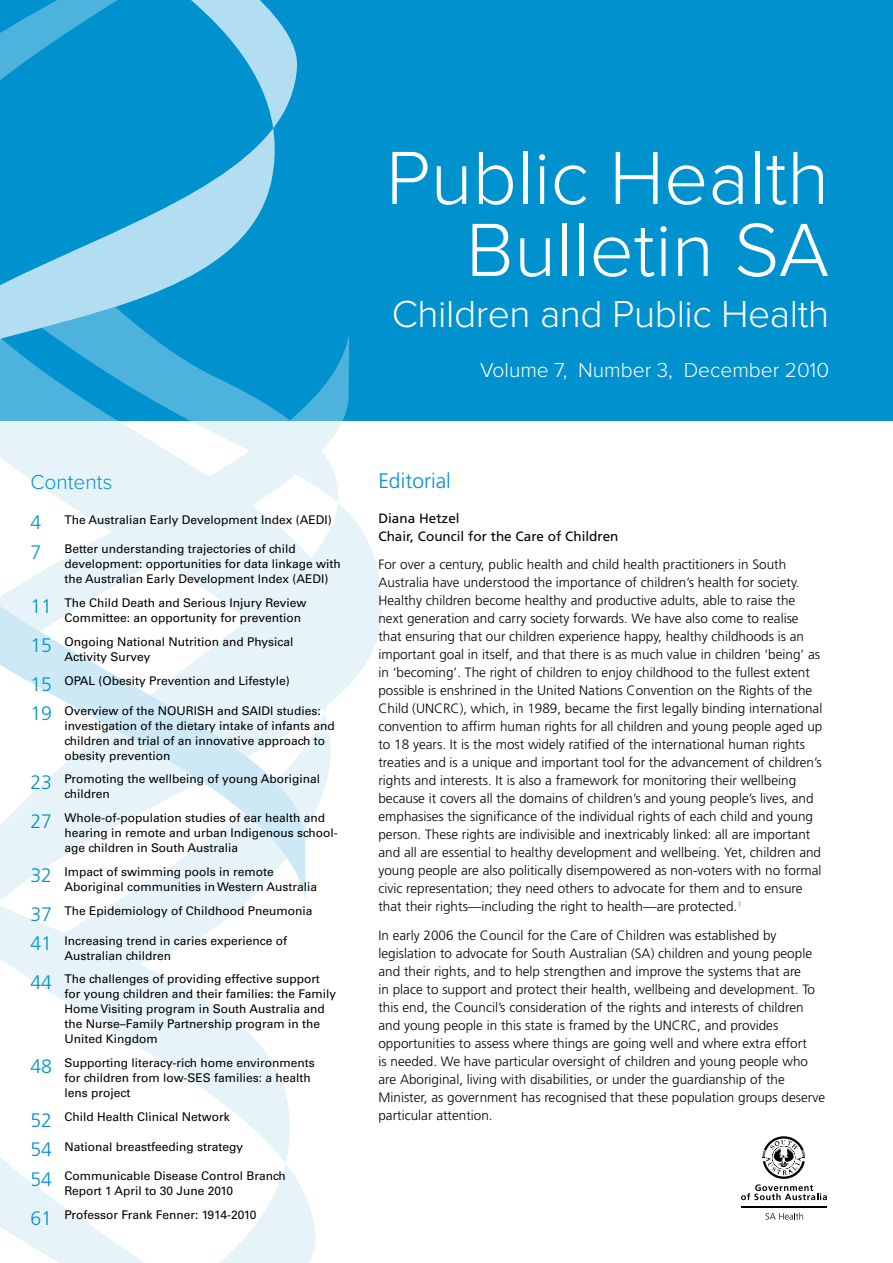
<style>
.page{position:relative;width:893px;height:1263px;background:#fff}
.page>*{position:absolute;margin:0;border:0;box-sizing:border-box;transform-origin:0 0}
.t1{font:300 78px/72px "Proxima Nova";color:#fff;text-align:right}
.t2{font:300 39px "Proxima Nova";letter-spacing:-.01em;color:#fff}
.t3{font:300 21px "Proxima Nova";color:#fff}
.t4{font:300 21px "Frutiger";color:#0092cf}
.t5{font:300 21px "Proxima Nova";color:#0092cf}
.t6{font:300 13.5px/18px "Frutiger";color:#000}
.t7{font:13.5px/18px "Frutiger";color:#000}
.t8{font:12px/15px "Univers";color:#000}
.s1{font-family:"Frutiger";font-weight:300;font-size:19.5px;color:#0092cf}
</style>
<div class="page">
<div style="left:0;top:0;width:893px;height:421px;background:#0092cf"></div>
<svg style="left:0;top:421px;width:382px;height:842px"></svg>
<svg style="left:0;top:421px;width:317px;height:481px;fill:#e6f4fa"></svg>
<svg style="left:317px;top:334px;width:33px;height:87px;fill:#4db3dd"></svg>
<svg style="left:0;top:0;width:317px;height:421px"></svg>
<svg style="left:765px;top:1212px;width:38px;height:7px"></svg>
<hr style="left:741px;top:1206px;width:86px;height:1px;background:#000">
<svg style="left:741px;top:1136px;width:86px;height:64px"></svg>
<p class="t5" style="left:30px;top:472px;width:84px">Contents</p>
<p class="t8" style="left:30px;top:512px;width:303px"><span class="s1">4</span> The Australian Early Development Index (AEDI)</p>
<p class="t8" style="left:64px;top:542px;width:278px;text-indent:-34px"><span class="s1">7</span> Better understanding trajectories of child development: opportunities for data linkage with the Australian Early Development Index (AEDI)</p>
<p class="t8" style="left:64px;top:595px;width:244px;text-indent:-34px"><span class="s1">11</span> The Child Death and Serious Injury Review<br>Committee: an opportunity for prevention</p>
<p class="t8" style="left:64px;top:634px;width:231px;text-indent:-34px"><span class="s1">15</span> Ongoing National Nutrition and Physical<br>Activity Survey</p>
<p class="t8" style="left:30px;top:673px;width:261px"><span class="s1">15</span> OPAL (Obesity Prevention and Lifestyle)</p>
<p class="t8" style="left:64px;top:703px;width:272px;text-indent:-34px"><span class="s1">19</span> Overview of the NOURISH and SAIDI studies: investigation of the dietary intake of infants and children and trial of an innovative approach to obesity prevention</p>
<p class="t8" style="left:64px;top:772px;width:257px;text-indent:-34px"><span class="s1">23</span> Promoting the wellbeing of young Aboriginal children</p>
<p class="t8" style="left:64px;top:810px;width:275px;text-indent:-34px"><span class="s1">27</span> Whole-of-population studies of ear health and hearing in remote and urban Indigenous school&shy;age children in South Australia</p>
<p class="t8" style="left:64px;top:864px;width:254px;text-indent:-34px"><span class="s1">32</span> Impact of swimming pools in remote<br>Aboriginal communities in Western Australia</p>
<p class="t8" style="left:30px;top:903px;width:284px"><span class="s1">37</span> The Epidemiology of Childhood Pneumonia</p>
<p class="t8" style="left:64px;top:933px;width:224px;text-indent:-34px"><span class="s1">41</span> Increasing trend in caries experience of<br>Australian children</p>
<p class="t8" style="left:64px;top:972px;width:273px;text-indent:-34px"><span class="s1">44</span> The challenges of providing effective support for young children and their families: the Family Home Visiting program in South Australia and the Nurse–Family Partnership program in the United Kingdom</p>
<p class="t8" style="left:64px;top:1056px;width:252px;text-indent:-34px"><span class="s1">48</span> Supporting literacy-rich home environments for children from low-SES families: a health lens project</p>
<p class="t8" style="left:30px;top:1109px;width:201px"><span class="s1">52</span> Child Health Clinical Network</p>
<p class="t8" style="left:30px;top:1139px;width:214px"><span class="s1">54</span> National breastfeeding strategy</p>
<p class="t8" style="left:64px;top:1168px;width:223px;text-indent:-34px"><span class="s1">54</span> Communicable Disease Control Branch<br>Report 1 April to 30 June 2010</p>
<p class="t8" style="left:30px;top:1207px;width:228px"><span class="s1">61</span> Professor Frank Fenner: 1914-2010</p>
<p class="t1" style="left:386px;top:145px;width:445px">Public Health<br>Bulletin SA</p>
<p class="t2" style="left:392px;top:296px;width:439px">Children and Public Health</p>
<p class="t3" style="left:480px;top:361px;width:350px">Volume 7, Number 3, December 2010</p>
<p class="t4" style="left:378px;top:469px;width:74px">Editorial</p>
<p class="t7" style="left:378px;top:509px;width:242px">Diana Hetzel<br>Chair, Council for the Care of Children</p>
<p class="t6" style="left:378px;top:556px;width:445px">For over a century, public health and child health practitioners in South Australia have understood the importance of children’s health for society.<br>Healthy children become healthy and productive adults, able to raise the next generation and carry society forwards. We have also come to realise that ensuring that our children experience happy, healthy childhoods is an important goal in itself, and that there is as much value in children ‘being’ as in ‘becoming’. The right of children to enjoy childhood to the fullest extent possible is enshrined in the United Nations Convention on the Rights of the Child (UNCRC), which, in 1989, became the first legally binding international convention to affirm human rights for all children and young people aged up to 18 years. It is the most widely ratified of the international human rights treaties and is a unique and important tool for the advancement of children’s rights and interests. It is also a framework for monitoring their wellbeing because it covers all the domains of children’s and young people’s lives, and emphasises the significance of the individual rights of each child and young person. These rights are indivisible and inextricably linked: all are important and all are essential to healthy development and wellbeing. Yet, children and young people are also politically disempowered as non-voters with no formal civic representation; they need others to advocate for them and to ensure that their rights—including the right to health—are protected.<sup>1</sup></p>
<p class="t6" style="left:378px;top:927px;width:448px">In early 2006 the Council for the Care of Children was established by legislation to advocate for South Australian (SA) children and young people and their rights, and to help strengthen and improve the systems that are<br>in place to support and protect their health, wellbeing and development. To this end, the Council’s consideration of the rights and interests of children and young people in this state is framed by the UNCRC, and provides opportunities to assess where things are going well and where extra effort<br>is needed. We have particular oversight of children and young people who are Aboriginal, living with disabilities, or under the guardianship of the Minister, as government has recognised that these population groups deserve particular attention.</p>
</div>
